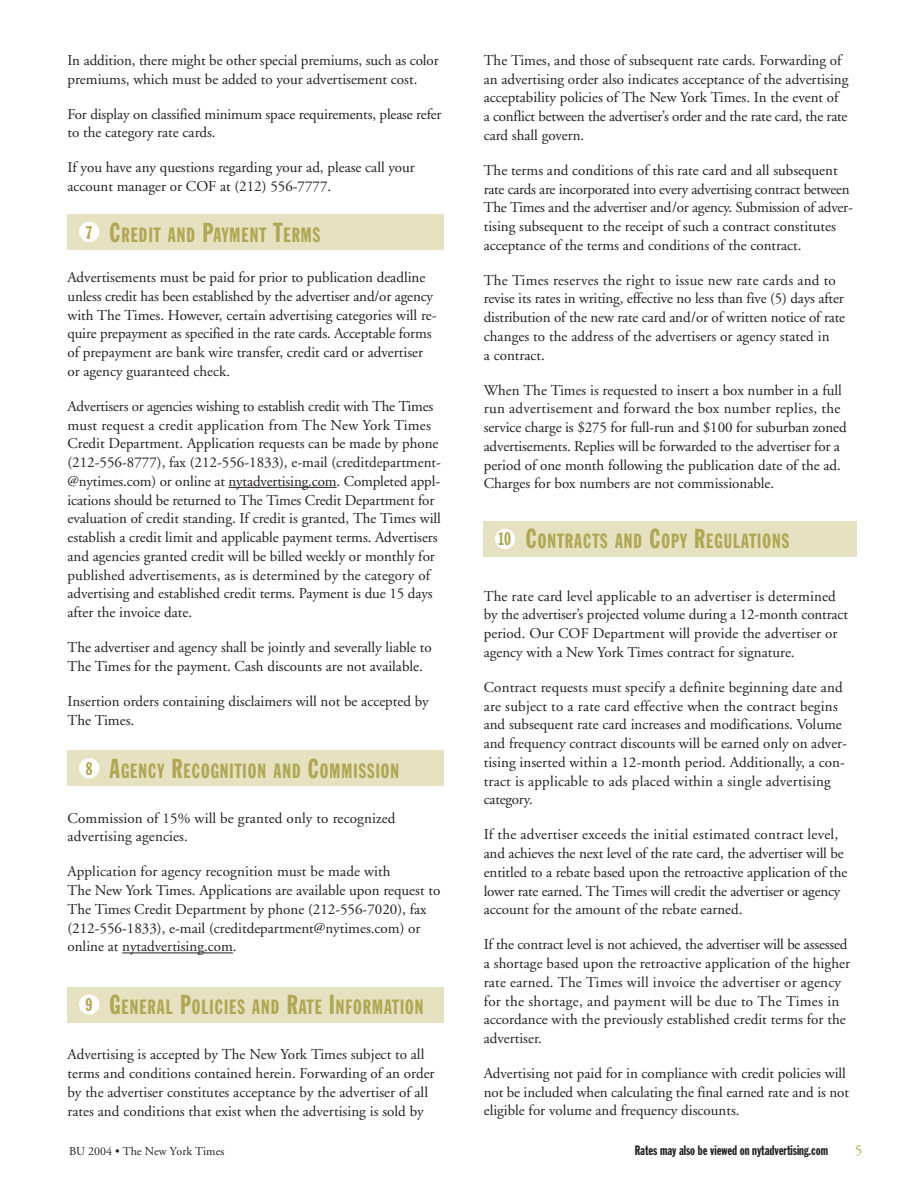
<style>
.page{position:relative;width:918px;height:1188px;background:#fff}
.page>*{position:absolute;margin:0;border:0;box-sizing:border-box;transform-origin:0 0}
.t1{font:20.25px "Franklin Gothic Extra Cond";letter-spacing:.05em;color:#afa754}
.t2{font:15px/18.8px "Adobe Garamond";color:#231f20}
.t3{font:15px "Adobe Garamond";color:#afa754}
.t4{font:13.5px "Franklin Gothic Extra Cond";color:#231f20}
.t5{font:12px "Adobe Garamond";color:#231f20}
.s1{font-size:18px}
.s2{font-size:27px}
</style>
<div class="page">
<hr style="left:229px;top:487px;width:38px;height:1px;background:#231f20">
<hr style="left:277px;top:487px;width:60px;height:1px;background:#231f20">
<hr style="left:122px;top:953px;width:39px;height:1px;background:#231f20">
<hr style="left:172px;top:953px;width:61px;height:1px;background:#231f20">
<div style="left:68px;top:214px;width:376px;height:36px;background:#e6e2c1"></div>
<div style="left:79px;top:222px;width:20px;height:20px;background:#fff;border-radius:50%"></div>
<div style="left:68px;top:750px;width:376px;height:36px;background:#e6e2c1"></div>
<div style="left:79px;top:758px;width:20px;height:20px;background:#fff;border-radius:50%"></div>
<div style="left:68px;top:987px;width:376px;height:36px;background:#e6e2c1"></div>
<div style="left:79px;top:994px;width:20px;height:21px;background:#fff;border-radius:50%"></div>
<div style="left:484px;top:521px;width:373px;height:36px;background:#e6e2c1"></div>
<div style="left:495px;top:529px;width:20px;height:20px;background:#fff;border-radius:50%"></div>
<p class="t2" style="left:68px;top:52px;width:373px">In addition, there might be other special premiums, such as color premiums, which must be added to your advertisement cost.</p>
<p class="t2" style="left:68px;top:106px;width:376px">For display on classified minimum space requirements, please refer to the category rate cards.</p>
<p class="t2" style="left:68px;top:159px;width:349px">If you have any questions regarding your ad, please call your account manager or COF at (212) 556-7777.</p>
<h1 class="t1" style="left:86px;top:227px;width:236px"><span class="s1">7</span> <span class="s2">C</span>REDIT AND <span class="s2">P</span>AYMENT <span class="s2">T</span>ERMS</h1>
<p class="t2" style="left:68px;top:269px;width:371px">Advertisements must be paid for prior to publication deadline unless credit has been established by the advertiser and/or agency with The Times. However, certain advertising categories will re&shy;quire prepayment as specified in the rate cards. Acceptable forms of prepayment are bank wire transfer, credit card or advertiser or agency guaranteed check.</p>
<p class="t2" style="left:68px;top:398px;width:375px">Advertisers or agencies wishing to establish credit with The Times must request a credit application from The New York Times Credit Department. Application requests can be made by phone (212-556-8777), fax (212-556-1833), e-mail (creditdepartment-@nytimes.com) or online at nytadvertising.com. Completed appl&shy;ications should be returned to The Times Credit Department for evaluation of credit standing. If credit is granted, The Times will establish a credit limit and applicable payment terms. Advertisers and agencies granted credit will be billed weekly or monthly for published advertisements, as is determined by the category of advertising and established credit terms. Payment is due 15 days after the invoice date.</p>
<p class="t2" style="left:68px;top:639px;width:366px">The advertiser and agency shall be jointly and severally liable to<br>The Times for the payment. Cash discounts are not available.</p>
<p class="t2" style="left:68px;top:693px;width:363px">Insertion orders containing disclaimers will not be accepted by<br>The Times.</p>
<h1 class="t1" style="left:86px;top:763px;width:315px"><span class="s1">8</span> <span class="s2">A</span>GENCY <span class="s2">R</span>ECOGNITION AND <span class="s2">C</span>OMMISSION</h1>
<p class="t2" style="left:68px;top:810px;width:330px">Commission of 15% will be granted only to recognized advertising agencies.</p>
<p class="t2" style="left:68px;top:864px;width:374px">Application for agency recognition must be made with<br>The New York Times. Applications are available upon request to The Times Credit Department by phone (212-556-7020), fax (212-556-1833), e-mail (creditdepartment@nytimes.com) or online at nytadvertising.com.</p>
<h1 class="t1" style="left:86px;top:1000px;width:339px"><span class="s1">9</span> <span class="s2">G</span>ENERAL <span class="s2">P</span>OLICIES AND <span class="s2">R</span>ATE <span class="s2">I</span>NFORMATION</h1>
<p class="t2" style="left:67px;top:1047px;width:369px">Advertising is accepted by The New York Times subject to all terms and conditions contained herein. Forwarding of an order by the advertiser constitutes acceptance by the advertiser of all rates and conditions that exist when the advertising is sold by</p>
<p class="t2" style="left:484px;top:52px;width:366px">The Times, and those of subsequent rate cards. Forwarding of an advertising order also indicates acceptance of the advertising acceptability policies of The New York Times. In the event of<br>a conflict between the advertiser’s order and the rate card, the rate card shall govern.</p>
<p class="t2" style="left:484px;top:162px;width:371px">The terms and conditions of this rate card and all subsequent rate cards are incorporated into every advertising contract between The Times and the advertiser and/or agency. Submission of adver&shy;tising subsequent to the receipt of such a contract constitutes acceptance of the terms and conditions of the contract.</p>
<p class="t2" style="left:484px;top:272px;width:363px">The Times reserves the right to issue new rate cards and to revise its rates in writing, effective no less than five (5) days after distribution of the new rate card and/or of written notice of rate changes to the address of the advertisers or agency stated in<br>a contract.</p>
<p class="t2" style="left:484px;top:382px;width:364px">When The Times is requested to insert a box number in a full run advertisement and forward the box number replies, the service charge is $275 for full-run and $100 for suburban zoned advertisements. Replies will be forwarded to the advertiser for a period of one month following the publication date of the ad.<br>Charges for box numbers are not commissionable.</p>
<h1 class="t1" style="left:499px;top:534px;width:292px"><span class="s1">10</span> <span class="s2">C</span>ONTRACTS AND <span class="s2">C</span>OPY <span class="s2">R</span>EGULATIONS</h1>
<p class="t2" style="left:484px;top:588px;width:366px">The rate card level applicable to an advertiser is determined by the advertiser’s projected volume during a 12-month contract period. Our COF Department will provide the advertiser or agency with a New York Times contract for signature.</p>
<p class="t2" style="left:484px;top:679px;width:365px">Contract requests must specify a definite beginning date and are subject to a rate card effective when the contract begins and subsequent rate card increases and modifications. Volume and frequency contract discounts will be earned only on adver&shy;tising inserted within a 12-month period. Additionally, a con&shy;tract is applicable to ads placed within a single advertising category.</p>
<p class="t2" style="left:484px;top:827px;width:365px">If the advertiser exceeds the initial estimated contract level, and achieves the next level of the rate card, the advertiser will be entitled to a rebate based upon the retroactive application of the lower rate earned. The Times will credit the advertiser or agency account for the amount of the rebate earned.</p>
<p class="t2" style="left:484px;top:937px;width:368px">If the contract level is not achieved, the advertiser will be assessed a shortage based upon the retroactive application of the higher rate earned. The Times will invoice the advertiser or agency for the shortage, and payment will be due to The Times in accordance with the previously established credit terms for the advertiser.</p>
<p class="t2" style="left:484px;top:1065px;width:367px">Advertising not paid for in compliance with credit policies will not be included when calculating the final earned rate and is not eligible for volume and frequency discounts.</p>
<p class="t5" style="left:69px;top:1147px;width:157px">BU 2004 • The New York Times</p>
<p class="t4" style="left:635px;top:1146px;width:195px">Rates may also be viewed on nytadvertising.com</p>
<p class="t3" style="left:855px;top:1145px;width:9px">5</p>
</div>
